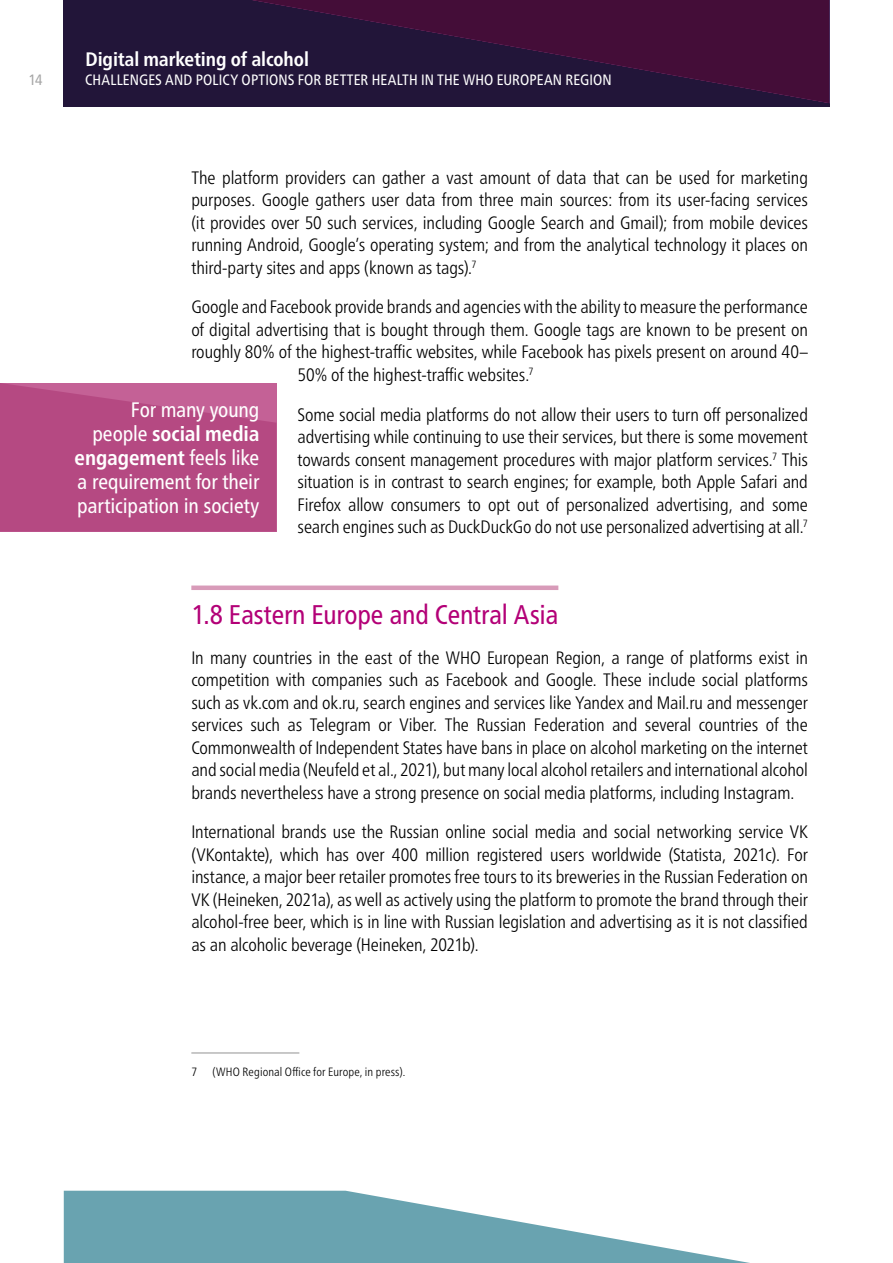
<style>
.page{position:relative;width:893px;height:1263px;background:#fff}
.page>*{position:absolute;margin:0;border:0;box-sizing:border-box;transform-origin:0 0}
.Header_2{font:condensed 27px "Frutiger Neue LTW1 G";letter-spacing:-.01em;color:#b30077}
.Main_text{font:condensed 21px/24px "Frutiger Neue LTW1 G";letter-spacing:-.01em;color:#fff;text-align:right}
.EWHR_-_Boxed_Heading{font:700 condensed 19.5px "Frutiger Neue LTW1 G";letter-spacing:-.005em;color:#fff}
.Main_text-2{font:300 condensed 18px/22.5px "Frutiger Neue LTW1 G";letter-spacing:-.005em;color:#000;text-align:justify}
.EWHR_-_Boxed_Heading-2{font:condensed 15px "Frutiger Neue LTW1 G";letter-spacing:.01em;color:#fff}
.t1{font:condensed 15px "Frutiger Neue LTW1 G";color:#a5a5a5}
.footnote_para{font:300 condensed 12px "Frutiger Neue LTW1 G";letter-spacing:.01em;color:#000}
.s1{font-weight:700}
</style>
<div class="page">
<div style="left:64px;top:0;width:188px;height:106px;background:#221539"></div>
<svg style="left:252px;top:0;width:577px;height:106px;background:#321138"></svg>
<svg style="left:0;top:383px;width:276px;height:148px;background:#b64c84"></svg>
<svg style="left:64px;top:1191px;width:686px;height:72px;fill:#69a3b0"></svg>
<div style="left:191px;top:585px;width:367px;height:5px;background:#d89bb9"></div>
<hr style="left:191px;top:1052px;width:108px;height:1px;background:#939393">
<p class="t1" style="left:28px;top:71px;width:16px">14</p>
<p class="EWHR_-_Boxed_Heading" style="left:85px;top:44px;width:225px">Digital marketing of alcohol</p>
<p class="EWHR_-_Boxed_Heading-2" style="left:85px;top:71px;width:528px">CHALLENGES AND POLICY OPTIONS FOR BETTER HEALTH IN THE WHO EUROPEAN REGION</p>
<p class="Main_text-2" style="left:191px;top:166px;width:618px">The platform providers can gather a vast amount of data that can be used for marketing purposes. Google gathers user data from three main sources: from its user-facing services (it provides over 50 such services, including Google Search and Gmail); from mobile devices running Android, Google’s operating system; and from the analytical technology it places on third-party sites and apps (known as tags).<sup>7</sup></p>
<p class="Main_text-2" style="left:191px;top:296px;width:618px">Google and Facebook provide brands and agencies with the ability to measure the performance</p>
<p class="Main_text-2" style="left:191px;top:318px;width:618px">of digital advertising that is bought through them. Google tags are known to be present on</p>
<p class="Main_text-2" style="left:191px;top:341px;width:618px">roughly 80% of the highest-traffic websites, while Facebook has pixels present on around 40–</p>
<p class="Main_text-2" style="left:298px;top:363px;width:237px">50% of the highest-traffic websites.<sup>7</sup></p>
<p class="Main_text-2" style="left:298px;top:403px;width:512px">Some social media platforms do not allow their users to turn off personalized advertising while continuing to use their services, but there is some movement towards consent management procedures with major platform services.<sup>7</sup> This situation is in contrast to search engines; for example, both Apple Safari and Firefox allow consumers to opt out of personalized advertising, and some search engines such as DuckDuckGo do not use personalized advertising at all.<sup>7</sup></p>
<p class="Main_text" style="left:75px;top:398px;width:186px">For many young people <span class="s1">social media engagement</span> feels like a requirement for their participation in society</p>
<p class="Header_2" style="left:191px;top:599px;width:368px">1.8 Eastern Europe and Central Asia</p>
<p class="Main_text-2" style="left:191px;top:646px;width:618px">In many countries in the east of the WHO European Region, a range of platforms exist in competition with companies such as Facebook and Google. These include social platforms such as vk.com and ok.ru, search engines and services like Yandex and Mail.ru and messenger services such as Telegram or Viber. The Russian Federation and several countries of the Commonwealth of Independent States have bans in place on alcohol marketing on the internet and social media (Neufeld et al., 2021), but many local alcohol retailers and international alcohol brands nevertheless have a strong presence on social media platforms, including Instagram.</p>
<p class="Main_text-2" style="left:191px;top:820px;width:618px">International brands use the Russian online social media and social networking service VK (VKontakte), which has over 400 million registered users worldwide (Statista, 2021c). For instance, a major beer retailer promotes free tours to its breweries in the Russian Federation on VK (Heineken, 2021a), as well as actively using the platform to promote the brand through their alcohol-free beer, which is in line with Russian legislation and advertising as it is not classified as an alcoholic beverage (Heineken, 2021b).</p>
<p class="footnote_para" style="left:191px;top:1065px;width:7px">7</p>
<p class="footnote_para" style="left:213px;top:1065px;width:194px">(WHO Regional Office for Europe, in press).</p>
</div>
